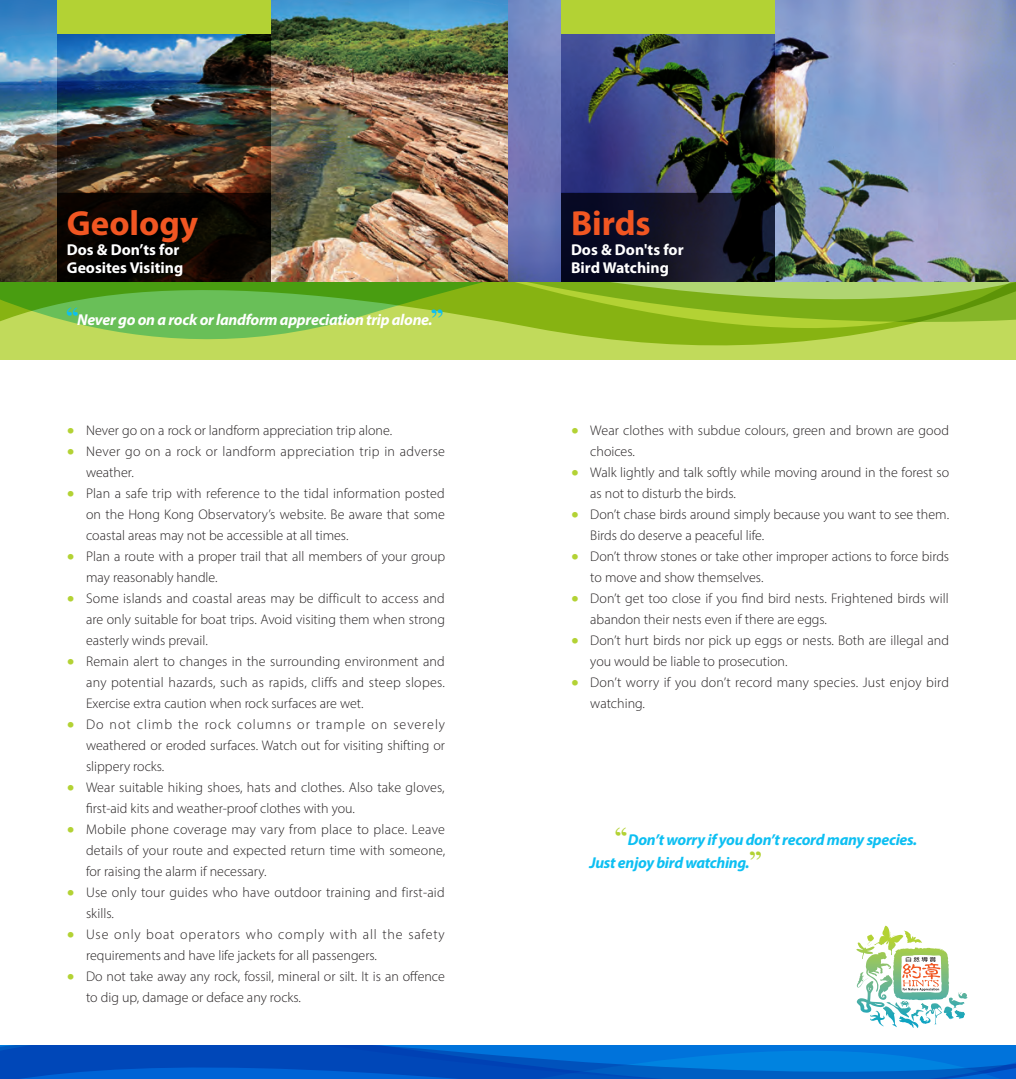
<style>
.page{position:relative;width:1016px;height:1079px;background:#fff}
.page>*{position:absolute;margin:0;border:0;box-sizing:border-box;transform-origin:0 0}
.t1{font:700 35px "Myriad Pro";color:#f15622}
.t2{font:35px "Times";color:#0dbff2}
.t3{font:35px "Times";color:#b3d234}
.t4{font:italic 700 15.75px/22.8px "Myriad Pro";letter-spacing:-.02em;color:#0dbff2}
.t5{font:700 15.75px/17.5px "Myriad Pro";color:#fff}
.t6{font:italic 700 15.75px "Myriad Pro";letter-spacing:-.02em;color:#fff}
.t7{font:300 14px/21px "Myriad Pro";color:#231f20}
.t8{font:300 14px/21px "Myriad Pro";letter-spacing:.025em;color:#231f20}
.s1{font-size:31.5px;color:#b3d234}
</style>
<div class="page">
<svg style="left:0;top:282px;width:508px;height:77px;background:#96c94f"></svg>
<svg style="left:251px;top:282px;width:257px;height:42px;background:#74b632"></svg>
<svg style="left:508px;top:324px;width:508px;height:35px;background:#afce44"></svg>
<svg style="left:508px;top:282px;width:508px;height:42px;background:#90bc2e"></svg>
<img style="left:0;top:0;width:508px;height:282px">
<img style="left:508px;top:0;width:508px;height:282px">
<img style="left:57px;top:34px;width:213px;height:159px">
<div style="left:57px;top:0;width:213px;height:34px;background:#b3d234"></div>
<img style="left:561px;top:34px;width:213px;height:159px">
<div style="left:561px;top:0;width:213px;height:34px;background:#b3d234"></div>
<img style="left:57px;top:193px;width:213px;height:89px">
<img style="left:561px;top:193px;width:213px;height:89px">
<svg style="left:856px;top:925px;width:111px;height:103px"></svg>
<svg style="left:0;top:0;width:5px;height:5px"></svg>
<svg style="left:1011px;top:0;width:5px;height:5px"></svg>
<svg style="left:0;top:1045px;width:1016px;height:34px;background:#005dc8"></svg>
<h1 class="t1" style="left:67px;top:203px;width:133px">Geology</h1>
<p class="t5" style="left:67px;top:241px;width:118px">Dos &amp; Don’ts for<br>Geosites Visiting</p>
<h1 class="t2" style="left:64px;top:287px;width:19px">ʻʻ</h1>
<h1 class="t2" style="left:428px;top:289px;width:19px">ʼʼ</h1>
<p class="t6" style="left:77px;top:310px;width:357px">Never go on a rock or landform appreciation trip alone.</p>
<p class="t7" style="left:67px;top:419px;width:327px"><span class="s1">•</span> Never go on a rock or landform appreciation trip alone.</p>
<p class="t8" style="left:86px;top:440px;width:360px;text-indent:-19px"><span class="s1">•</span> Never go on a rock or landform appreciation trip in adverse weather.</p>
<p class="t7" style="left:86px;top:482px;width:360px;text-align:justify;text-indent:-19px"><span class="s1">•</span> Plan a safe trip with reference to the tidal information posted on the Hong Kong Observatory’s website. Be aware that some coastal areas may not be accessible at all times.</p>
<p class="t7" style="left:86px;top:545px;width:361px;text-indent:-19px"><span class="s1">•</span> Plan a route with a proper trail that all members of your group may reasonably handle.</p>
<p class="t7" style="left:86px;top:587px;width:360px;text-align:justify;text-indent:-19px"><span class="s1">•</span> Some islands and coastal areas may be difficult to access and are only suitable for boat trips. Avoid visiting them when strong easterly winds prevail.</p>
<p class="t7" style="left:86px;top:650px;width:360px;text-align:justify;text-indent:-19px"><span class="s1">•</span> Remain alert to changes in the surrounding environment and any potential hazards, such as rapids, cliffs and steep slopes.<br>Exercise extra caution when rock surfaces are wet.</p>
<p class="t7" style="left:86px;top:713px;width:360px;text-align:justify;text-indent:-19px"><span class="s1">•</span> Do not climb the rock columns or trample on severely weathered or eroded surfaces. Watch out for visiting shifting or slippery rocks.</p>
<p class="t7" style="left:86px;top:776px;width:360px;text-indent:-19px"><span class="s1">•</span> Wear suitable hiking shoes, hats and clothes. Also take gloves, first-aid kits and weather-proof clothes with you.</p>
<p class="t7" style="left:86px;top:818px;width:360px;text-align:justify;text-indent:-19px"><span class="s1">•</span> Mobile phone coverage may vary from place to place. Leave details of your route and expected return time with someone, for raising the alarm if necessary.</p>
<p class="t7" style="left:86px;top:881px;width:360px;text-indent:-19px"><span class="s1">•</span> Use only tour guides who have outdoor training and first-aid skills.</p>
<p class="t7" style="left:86px;top:923px;width:360px;text-indent:-19px"><span class="s1">•</span> Use only boat operators who comply with all the safety requirements and have life jackets for all passengers.</p>
<p class="t7" style="left:86px;top:965px;width:360px;text-indent:-19px"><span class="s1">•</span> Do not take away any rock, fossil, mineral or silt. It is an offence to dig up, damage or deface any rocks.</p>
<h1 class="t1" style="left:571px;top:203px;width:81px">Birds</h1>
<p class="t5" style="left:571px;top:241px;width:114px">Dos &amp; Don'ts for<br>Bird Watching</p>
<p class="t7" style="left:590px;top:419px;width:360px;text-indent:-19px"><span class="s1">•</span> Wear clothes with subdue colours, green and brown are good choices.</p>
<p class="t7" style="left:590px;top:461px;width:360px;text-indent:-19px"><span class="s1">•</span> Walk lightly and talk softly while moving around in the forest so as not to disturb the birds.</p>
<p class="t7" style="left:590px;top:503px;width:360px;text-indent:-19px"><span class="s1">•</span> Don’t chase birds around simply because you want to see them.<br>Birds do deserve a peaceful life.</p>
<p class="t7" style="left:590px;top:545px;width:360px;text-indent:-19px"><span class="s1">•</span> Don’t throw stones or take other improper actions to force birds to move and show themselves.</p>
<p class="t7" style="left:590px;top:587px;width:360px;text-indent:-19px"><span class="s1">•</span> Don’t get too close if you find bird nests. Frightened birds will abandon their nests even if there are eggs.</p>
<p class="t7" style="left:590px;top:629px;width:360px;text-indent:-19px"><span class="s1">•</span> Don’t hurt birds nor pick up eggs or nests. Both are illegal and you would be liable to prosecution.</p>
<p class="t7" style="left:590px;top:671px;width:360px;text-indent:-19px"><span class="s1">•</span> Don’t worry if you don’t record many species. Just enjoy bird watching.</p>
<h1 class="t3" style="left:612px;top:806px;width:19px">ʻʻ</h1>
<p class="t4" style="left:589px;top:828px;width:329px;text-indent:38px">Don’t worry if you don’t record many species.<br>Just enjoy bird watching.</p>
<h1 class="t3" style="left:746px;top:831px;width:19px">ʼʼ</h1>
</div>
